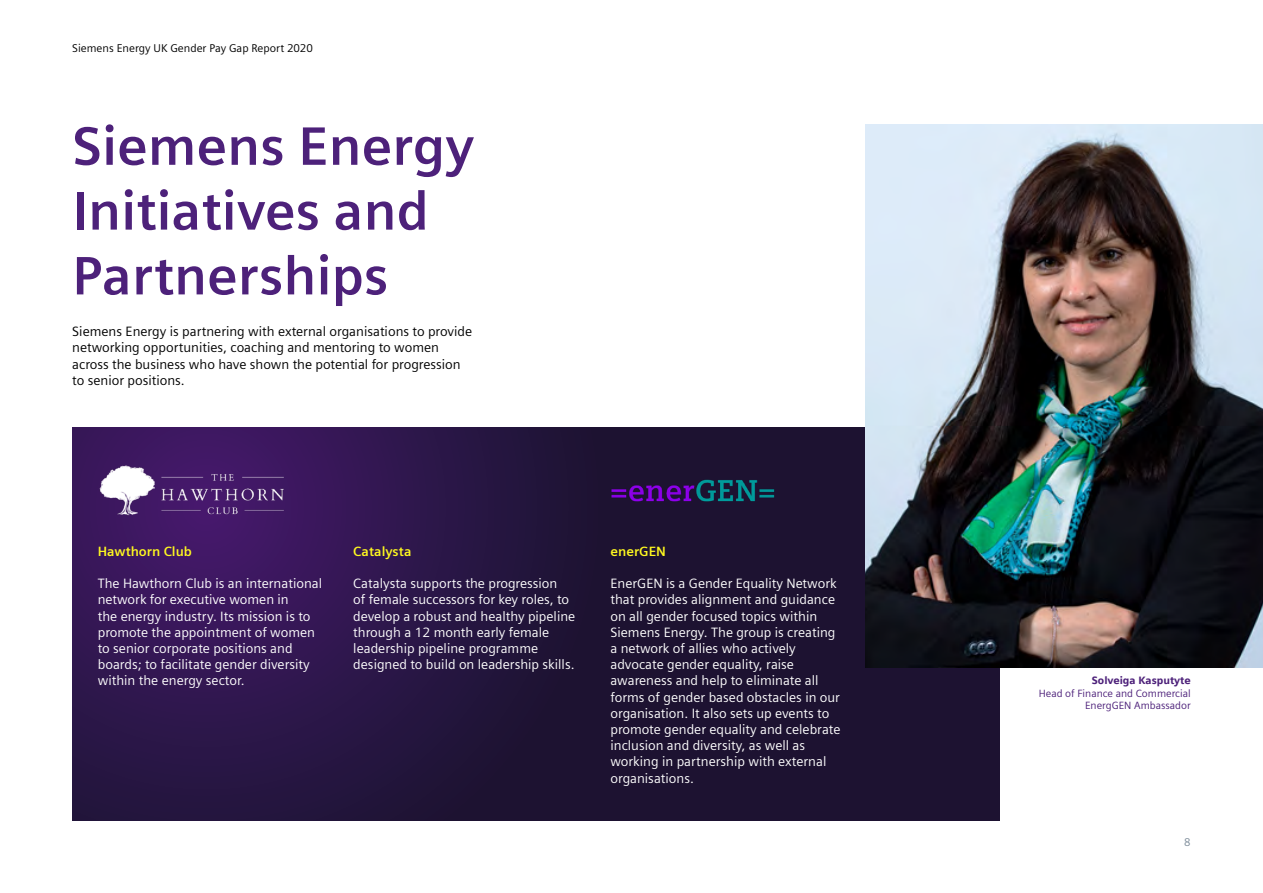
<style>
.page{position:relative;width:1263px;height:893px;background:#fff}
.page>*{position:absolute;margin:0;border:0;box-sizing:border-box;transform-origin:0 0}
.t1{font:700 54px/64.8px "Siemens Sans";color:#4d217a}
.t2{font:13.5px/16.2px "Siemens Sans";color:#fff}
.t3{font:13.5px/16.2px "Siemens Sans";color:#000}
.t4{font:700 13.5px "Siemens Sans";color:#fff91f}
.t5{font:11.25px "Siemens Sans";color:#000}
.t6{font:11.25px "Siemens Sans";color:#7d8c9a}
.t7{font:10.5px "Siemens Sans";color:#4d217a}
.t8{font:900 10.5px "Siemens Sans";color:#4d217a}
</style>
<div class="page">
<svg style="left:72px;top:427px;width:927px;height:394px;background:#25143f"></svg>
<img style="left:95px;top:448px;width:195px;height:84px">
<img style="left:610px;top:462px;width:183px;height:64px">
<img style="left:865px;top:124px;width:398px;height:544px">
<p class="t5" style="left:72px;top:40px;width:242px">Siemens Energy UK Gender Pay Gap Report 2020</p>
<p class="t1" style="left:72px;top:111px;width:404px">Siemens Energy<br>Initiatives and<br>Partnerships</p>
<p class="t3" style="left:72px;top:322px;width:401px">Siemens Energy is partnering with external organisations to provide networking opportunities, coaching and mentoring to women across the business who have shown the potential for progression to senior positions.</p>
<p class="t4" style="left:98px;top:541px;width:96px">Hawthorn Club</p>
<p class="t2" style="left:98px;top:575px;width:226px">The Hawthorn Club is an international network for executive women in<br>the energy industry. Its mission is to promote the appointment of women to senior corporate positions and boards; to facilitate gender diversity within the energy sector.</p>
<p class="t4" style="left:353px;top:541px;width:60px">Catalysta</p>
<p class="t2" style="left:353px;top:575px;width:224px">Catalysta supports the progression<br>of female successors for key roles, to develop a robust and healthy pipeline through a 12 month early female leadership pipeline programme designed to build on leadership skills.</p>
<p class="t4" style="left:610px;top:541px;width:57px">enerGEN</p>
<p class="t2" style="left:610px;top:575px;width:232px">EnerGEN is a Gender Equality Network that provides alignment and guidance on all gender focused topics within Siemens Energy. The group is creating a network of allies who actively advocate gender equality, raise awareness and help to eliminate all forms of gender based obstacles in our organisation. It also sets up events to promote gender equality and celebrate inclusion and diversity, as well as working in partnership with external organisations.</p>
<p class="t8" style="left:1092px;top:672px;width:100px">Solveiga Kasputyte</p>
<p class="t7" style="left:1039px;top:685px;width:153px">Head of Finance and Commercial</p>
<p class="t7" style="left:1085px;top:698px;width:107px">EnergGEN Ambassador</p>
<p class="t6" style="left:1184px;top:834px;width:8px">8</p>
</div>
